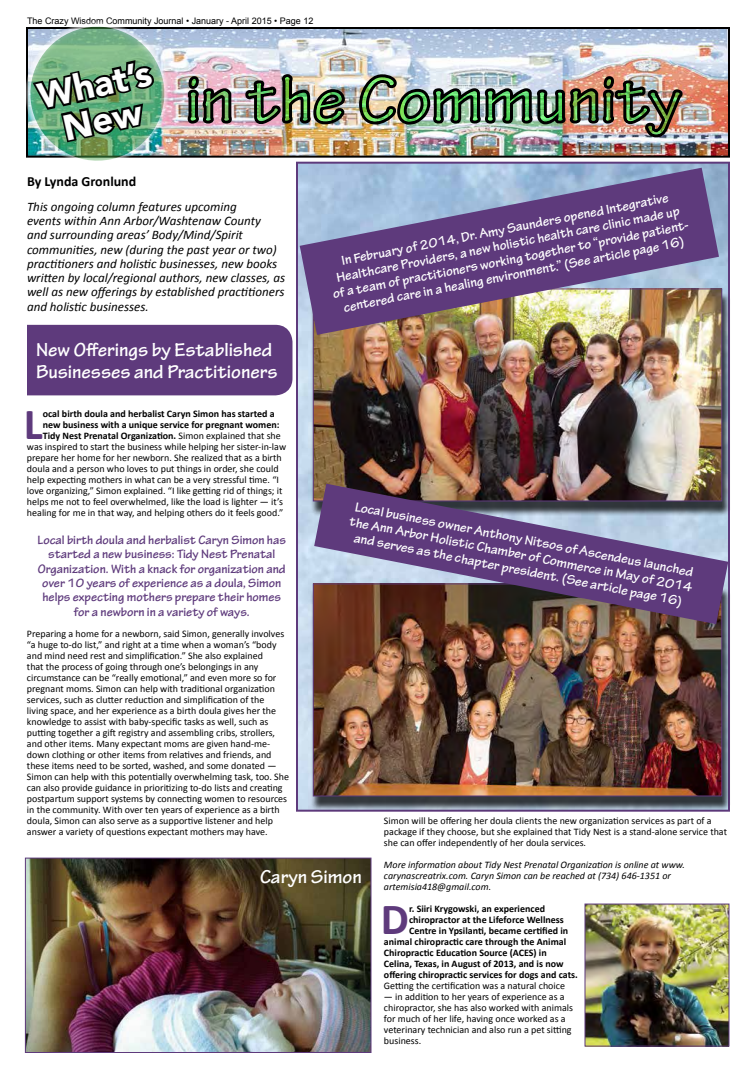
<style>
.page{position:relative;width:756px;height:1080px;background:#fff}
.page>*{position:absolute;margin:0;border:0;box-sizing:border-box;transform-origin:0 0}
.t1{font:700 44.7px "Calibri";color:#5e3a7c}
.t2{font:900 36px/36.2px "Avenir";color:#fff;text-align:center}
.t3{font:700 20px/22px "Tekton Pro";color:#fff}
.t4{font:700 14px/15.4px "Tekton Pro";color:#fff;text-align:center}
.t5{font:700 14px "Calibri";color:#000}
.t6{font:italic 13px/14.3px "Calibri";color:#000}
.t7{font:700 13px/14.3px "Tekton Pro";color:#5e3a7c;text-align:center}
.t8{font:10px/11px "Calibri";color:#000}
.t9{font:700 10px "Calibri";color:#000}
.t10{font:italic 10px/11px "Calibri";color:#000}
.t11{font:9px "Arial";color:#000}
.s1{font-weight:400}
</style>
<div class="page">
<img style="left:174px;top:30px;width:553px;height:125px">
<div style="left:26px;top:27px;width:704px;height:131px;border:2px solid #000"></div>
<img style="left:26px;top:26px;width:148px;height:135px">
<img style="left:186px;top:73px;width:498px;height:65px">
<div style="left:27px;top:325px;width:265px;height:70px;background:#5e3a7c"></div>
<img style="left:27px;top:860px;width:343px;height:191px">
<div style="left:25px;top:858px;width:347px;height:195px;border:1px solid #5e3a7c"></div>
<img style="left:586px;top:906px;width:142px;height:139px">
<div style="left:584px;top:904px;width:146px;height:143px;border:1px solid #5e3a7c"></div>
<div style="left:311px;top:292px;width:420px;height:224px;background:#000;opacity:.75"></div>
<img style="left:315px;top:290px;width:405px;height:194px">
<img style="left:300px;top:168px;width:419px;height:167px">
<div style="left:311px;top:587px;width:420px;height:224px;background:#000;opacity:.75"></div>
<img style="left:315px;top:624px;width:405px;height:170px">
<img style="left:314px;top:484px;width:414px;height:140px">
<p class="t11" style="left:27px;top:14px;width:288px">The Crazy Wisdom Community Journal • January - April 2015 • Page 12</p>
<h2 class="t2" style="left:35px;top:78px;width:117px;rotate:-12deg">What’s<br>New</h2>
<h3 class="t5" style="left:27px;top:173px;width:111px">By Lynda Gronlund</h3>
<p class="t6" style="left:27px;top:199px;width:260px">This ongoing column features upcoming<br>events within Ann Arbor/Washtenaw County<br>and surrounding areas’ Body/Mind/Spirit communities, new (during the past year or two) practitioners and holistic businesses, new books written by local/regional authors, new classes, as well as new offerings by established practitioners and holistic businesses.</p>
<h3 class="t3" style="left:36px;top:339px;width:243px">New Offerings by Established<br>Businesses and Practitioners</h3>
<h1 class="t1" style="left:24px;top:395px;width:20px">L</h1>
<p class="t9" style="left:43px;top:407px;width:233px">ocal birth doula and herbalist Caryn Simon has started a</p>
<p class="t9" style="left:43px;top:418px;width:238px">new business with a unique service for pregnant women:</p>
<p class="t9" style="left:43px;top:429px;width:240px">Tidy Nest Prenatal Organization. <span class="s1">Simon explained that she</span></p>
<p class="t8" style="left:27px;top:441px;width:261px">was inspired to start the business while helping her sister-in-law</p>
<p class="t8" style="left:27px;top:452px;width:256px">prepare her home for her newborn. She realized that as a birth</p>
<p class="t8" style="left:27px;top:463px;width:253px">doula and a person who loves to put things in order, she could</p>
<p class="t8" style="left:27px;top:474px;width:254px">help expecting mothers in what can be a very stressful time. “I</p>
<p class="t8" style="left:27px;top:485px;width:257px">love organizing,” Simon explained. “I like getting rid of things; it</p>
<p class="t8" style="left:27px;top:496px;width:257px">helps me not to feel overwhelmed, like the load is lighter — it’s</p>
<p class="t8" style="left:27px;top:507px;width:258px">healing for me in that way, and helping others do it feels good.”</p>
<p class="t7" style="left:38px;top:533px;width:250px">Local birth doula and herbalist Caryn Simon has started a new business: Tidy Nest Prenatal Organization. With a knack for organization and over 10 years of experience as a doula, Simon helps expecting mothers prepare their homes for a newborn in a variety of ways.</p>
<p class="t4" style="left:326px;top:256px;width:366px;rotate:-11deg">In February of 2014, Dr. Amy Saunders opened Integrative Healthcare Providers, a new holistic health care clinic made up<br>of a team of practitioners working together to “provide patient&shy;centered care in a healing environment.” (See article page 16)</p>
<h3 class="t4" style="left:354px;top:499px;width:351px;rotate:11deg">Local business owner Anthony Nitsos of Ascendeus launched the Ann Arbor Holistic Chamber of Commerce in May of 2014 and serves as the chapter president. (See article page 16)</h3>
<p class="t8" style="left:27px;top:628px;width:264px">Preparing a home for a newborn, said Simon, generally involves “a huge to-do list,” and right at a time when a woman’s “body and mind need rest and simplification.” She also explained<br>that the process of going through one’s belongings in any circumstance can be “really emotional,” and even more so for pregnant moms. Simon can help with traditional organization services, such as clutter reduction and simplification of the<br>living space, and her experience as a birth doula gives her the knowledge to assist with baby-specific tasks as well, such as putting together a gift registry and assembling cribs, strollers, and other items. Many expectant moms are given hand-me&shy;down clothing or other items from relatives and friends, and these items need to be sorted, washed, and some donated — Simon can help with this potentially overwhelming task, too. She can also provide guidance in prioritizing to-do lists and creating postpartum support systems by connecting women to resources in the community. With over ten years of experience as a birth doula, Simon can also serve as a supportive listener and help answer a variety of questions expectant mothers may have.</p>
<h3 class="t3" style="left:260px;top:866px;width:103px">Caryn Simon</h3>
<p class="t8" style="left:384px;top:815px;width:345px">Simon will be offering her doula clients the new organization services as part of a package if they choose, but she explained that Tidy Nest is a stand-alone service that she can offer independently of her doula services.</p>
<p class="t10" style="left:384px;top:858px;width:303px">More information about Tidy Nest Prenatal Organization is online at www. carynascreatrix.com. Caryn Simon can be reached at (734) 646-1351 or artemisia418@gmail.com.</p>
<h1 class="t1" style="left:381px;top:890px;width:30px">D</h1>
<p class="t9" style="left:409px;top:902px;width:138px">r. Siiri Krygowski, an experienced</p>
<p class="t9" style="left:409px;top:913px;width:156px">chiropractor at the Lifeforce Wellness</p>
<p class="t9" style="left:409px;top:924px;width:161px">Centre in Ypsilanti, became certified in</p>
<p class="t9" style="left:384px;top:935px;width:184px">animal chiropractic care through the Animal</p>
<p class="t9" style="left:384px;top:946px;width:164px">Chiropractic Education Source (ACES) in</p>
<p class="t9" style="left:384px;top:957px;width:181px">Celina, Texas, in August of 2013, and is now</p>
<p class="t9" style="left:384px;top:968px;width:195px">offering chiropractic services for dogs and cats.</p>
<p class="t8" style="left:384px;top:980px;width:183px">Getting the certification was a natural choice</p>
<p class="t8" style="left:384px;top:991px;width:191px">— in addition to her years of experience as a chiropractor, she has also worked with animals for much of her life, having once worked as a veterinary technician and also run a pet sitting business.</p>
</div>
